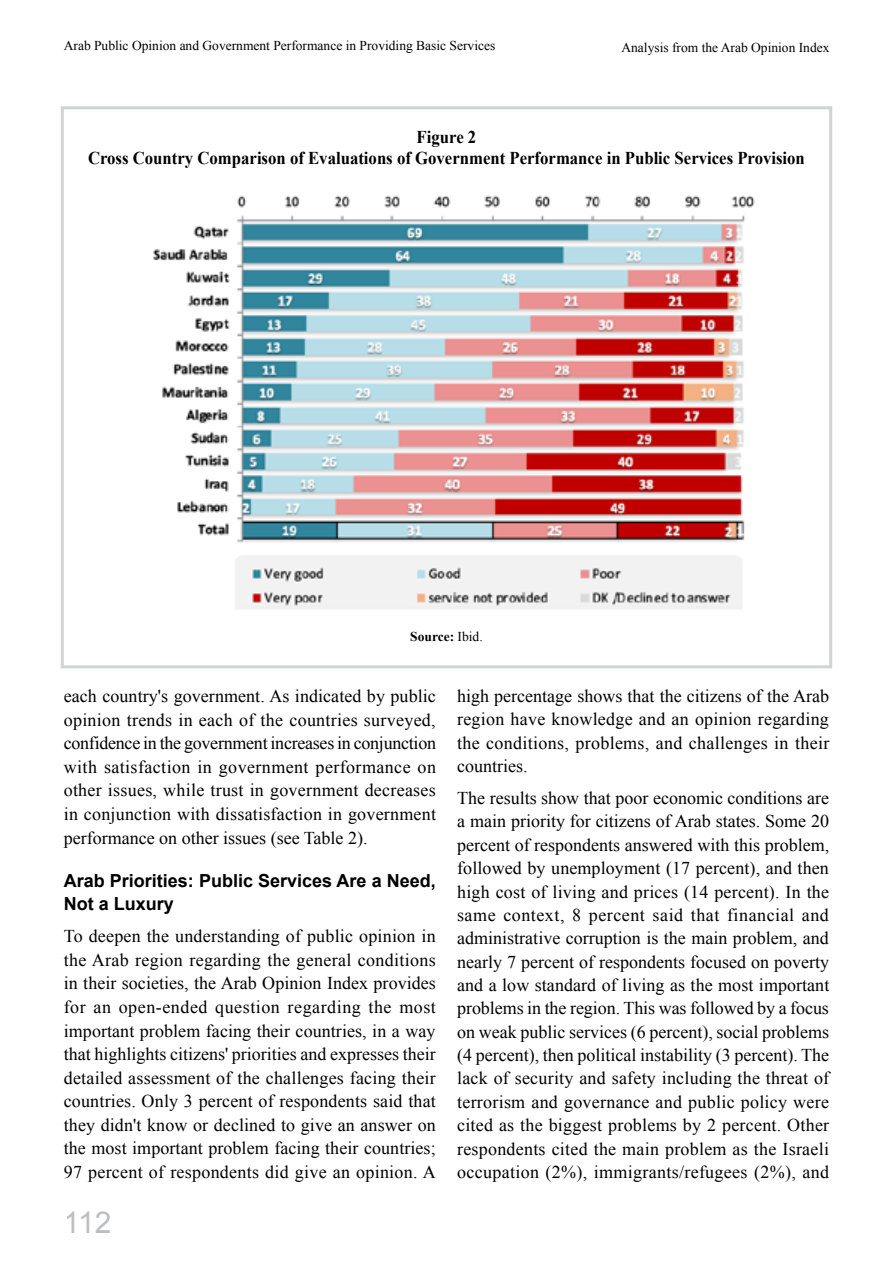
<style>
.page{position:relative;width:893px;height:1263px;background:#fff}
.page>*{position:absolute;margin:0;border:0;box-sizing:border-box;transform-origin:0 0}
.t1{font:30px "Arial";color:#bcbec0}
.t2{font:18px/23.4px "Times New Roman";letter-spacing:.015em;color:#000;text-align:justify}
.W_-_Table_Title{font:700 18px/21.6px "Times New Roman";color:#000;text-align:center;scale:.93 1}
.heading_2{font:700 18px/22.6px "Arial";color:#000}
.t3{font:13.5px "Times New Roman";color:#000}
.W_-_Captions{font:700 13.5px "Times New Roman";color:#000}
.s1{font-weight:400}
</style>
<div class="page">
<svg style="left:61px;top:106px;width:771px;height:563px"></svg>
<p class="t3" style="left:64px;top:37px;width:433px">Arab Public Opinion and Government Performance in Providing Basic Services</p>
<p class="t3" style="left:621px;top:39px;width:210px">Analysis from the Arab Opinion Index</p>
<p class="W_-_Table_Title" style="left:88px;top:125px;width:772px">Figure 2<br>Cross Country Comparison of Evaluations of Government Performance in Public Services Provision</p>
<p class="W_-_Captions" style="left:410px;top:627px;width:74px">Source: <span class="s1">Ibid.</span></p>
<p class="t2" style="left:64px;top:684px;width:374px">each country's government. As indicated by public opinion trends in each of the countries surveyed, confidence in the government increases in conjunction with satisfaction in government performance on other issues, while trust in government decreases in conjunction with dissatisfaction in government performance on other issues (see Table 2).</p>
<p class="heading_2" style="left:64px;top:870px;width:374px">Arab Priorities: Public Services Are a Need,<br>Not a Luxury</p>
<p class="t2" style="left:64px;top:924px;width:374px">To deepen the understanding of public opinion in the Arab region regarding the general conditions in their societies, the Arab Opinion Index provides for an open-ended question regarding the most important problem facing their countries, in a way that highlights citizens' priorities and expresses their detailed assessment of the challenges facing their countries. Only 3 percent of respondents said that they didn't know or declined to give an answer on the most important problem facing their countries; 97 percent of respondents did give an opinion. A</p>
<h1 class="t1" style="left:64px;top:1203px;width:49px">112</h1>
<p class="t2" style="left:457px;top:684px;width:374px">high percentage shows that the citizens of the Arab region have knowledge and an opinion regarding the conditions, problems, and challenges in their countries.</p>
<p class="t2" style="left:457px;top:786px;width:374px">The results show that poor economic conditions are a main priority for citizens of Arab states. Some 20 percent of respondents answered with this problem, followed by unemployment (17 percent), and then high cost of living and prices (14 percent). In the same context, 8 percent said that financial and administrative corruption is the main problem, and nearly 7 percent of respondents focused on poverty and a low standard of living as the most important problems in the region. This was followed by a focus on weak public services (6 percent), social problems (4 percent), then political instability (3 percent). The lack of security and safety including the threat of terrorism and governance and public policy were cited as the biggest problems by 2 percent. Other respondents cited the main problem as the Israeli occupation (2%), immigrants/refugees (2%), and</p>
</div>
